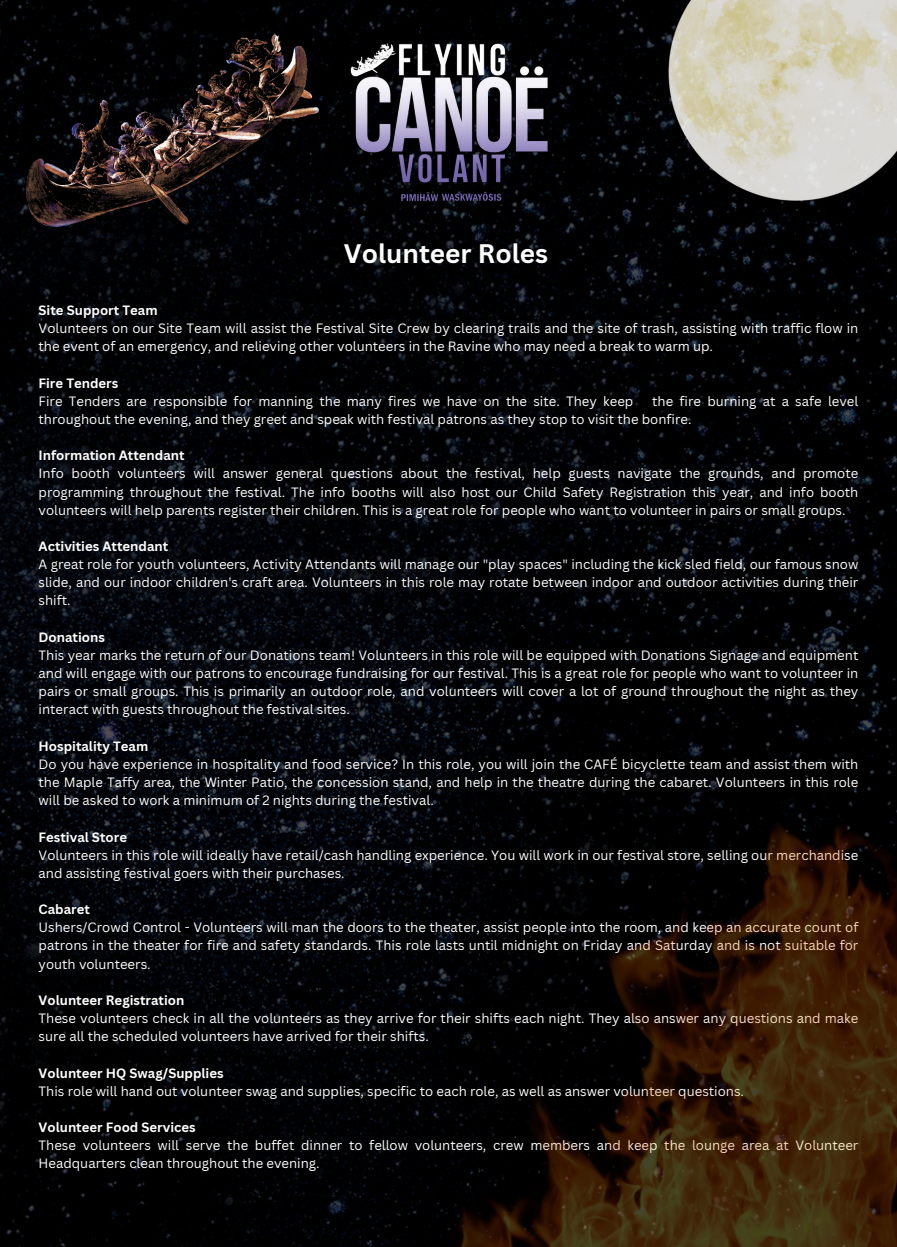
<style>
.page{position:relative;width:897px;height:1247px;background:#fff}
.page>*{position:absolute;margin:0;border:0;box-sizing:border-box;transform-origin:0 0}
.t1{font:700 26.16px "Canva Sans";color:#fff}
.t2{font:13.12px/18.2px "Canva Sans";color:#fff}
.t3{font:700 13.12px "Canva Sans";color:#fff}
</style>
<div class="page">
<img style="left:0;top:0;width:896px;height:1247px">
<img style="left:345px;top:823px;width:551px;height:424px">
<img style="left:5px;top:0;width:334px;height:409px">
<img style="left:349px;top:0;width:547px;height:578px">
<p class="t1" style="left:344px;top:235px;width:206px">Volunteer Roles</p>
<p class="t3" style="left:39px;top:301px;width:120px">Site Support Team</p>
<p class="t2" style="left:39px;top:319px;width:821px">Volunteers on our Site Team will assist the Festival Site Crew by clearing trails and the site of trash, assisting with traffic flow in the event of an emergency, and relieving other volunteers in the Ravine who may need a break to warm up.</p>
<p class="t3" style="left:39px;top:373px;width:81px">Fire Tenders</p>
<p class="t2" style="left:39px;top:391px;width:596px">Fire Tenders are responsible for manning the many fires we have on the site. They keep</p>
<p class="t2" style="left:39px;top:391px;width:821px;text-indent:613px">the fire burning at a safe level throughout the evening, and they greet and speak with festival patrons as they stop to visit the bonfire.</p>
<p class="t3" style="left:39px;top:446px;width:148px">Information Attendant</p>
<p class="t2" style="left:39px;top:464px;width:821px;text-align:justify">Info booth volunteers will answer general questions about the festival, help guests navigate the grounds, and promote programming throughout the festival. The info booths will also host our Child Safety Registration this year, and info booth volunteers will help parents register their children. This is a great role for people who want to volunteer in pairs or small groups.</p>
<p class="t3" style="left:39px;top:537px;width:131px">Activities Attendant</p>
<p class="t2" style="left:39px;top:555px;width:821px;text-align:justify">A great role for youth volunteers, Activity Attendants will manage our "play spaces" including the kick sled field, our famous snow slide, and our indoor children's craft area. Volunteers in this role may rotate between indoor and outdoor activities during their shift.</p>
<p class="t3" style="left:39px;top:628px;width:68px">Donations</p>
<p class="t2" style="left:39px;top:646px;width:821px;text-align:justify">This year marks the return of our Donations team! Volunteers in this role will be equipped with Donations Signage and equipment and will engage with our patrons to encourage fundraising for our festival. This is a great role for people who want to volunteer in pairs or small groups. This is primarily an outdoor role, and volunteers will cover a lot of ground throughout the night as they interact with guests throughout the festival sites.</p>
<p class="t3" style="left:39px;top:737px;width:111px">Hospitality Team</p>
<p class="t2" style="left:39px;top:755px;width:821px;text-align:justify">Do you have experience in hospitality and food service? In this role, you will join the CAFÉ bicyclette team and assist them with the Maple Taffy area, the Winter Patio, the concession stand, and help in the theatre during the cabaret. Volunteers in this role will be asked to work a minimum of 2 nights during the festival.</p>
<p class="t3" style="left:39px;top:827px;width:90px">Festival Store</p>
<p class="t2" style="left:39px;top:845px;width:821px">Volunteers in this role will ideally have retail/cash handling experience. You will work in our festival store, selling our merchandise and assisting festival goers with their purchases.</p>
<p class="t3" style="left:39px;top:900px;width:53px">Cabaret</p>
<p class="t2" style="left:39px;top:918px;width:821px;text-align:justify">Ushers/Crowd Control - Volunteers will man the doors to the theater, assist people into the room, and keep an accurate count of patrons in the theater for fire and safety standards. This role lasts until midnight on Friday and Saturday and is not suitable for youth volunteers.</p>
<p class="t3" style="left:39px;top:991px;width:147px">Volunteer Registration</p>
<p class="t2" style="left:39px;top:1009px;width:821px">These volunteers check in all the volunteers as they arrive for their shifts each night. They also answer any questions and make sure all the scheduled volunteers have arrived for their shifts.</p>
<p class="t3" style="left:39px;top:1063px;width:186px">Volunteer HQ Swag/Supplies</p>
<p class="t2" style="left:39px;top:1081px;width:707px">This role will hand out volunteer swag and supplies, specific to each role, as well as answer volunteer questions.</p>
<p class="t3" style="left:39px;top:1118px;width:159px">Volunteer Food Services</p>
<p class="t2" style="left:39px;top:1136px;width:821px">These volunteers will serve the buffet dinner to fellow volunteers, crew members and keep the lounge area at Volunteer<br>Headquarters clean throughout the evening.</p>
</div>
